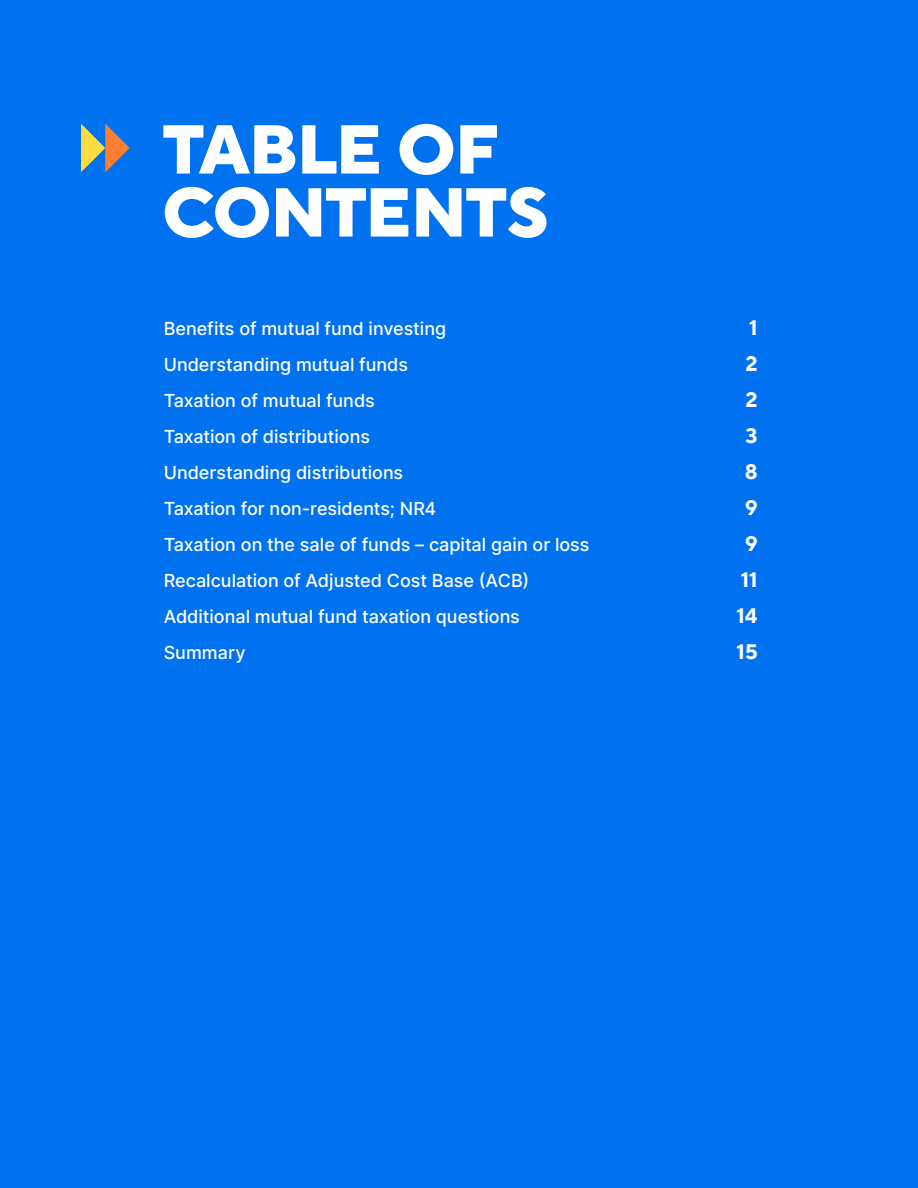
<style>
.page{position:relative;width:918px;height:1188px;background:#0072f0}
.page>*{position:absolute;margin:0;border:0;box-sizing:border-box;transform-origin:0 0}
.t1{font:800 69px/63px "ATBTT Norms";letter-spacing:-.025em;color:#fff}
.t2{font:700 21px "ATBTT Norms";color:#fff}
.t3{font:18px "Inter";color:#fff}
</style>
<div class="page">
<svg style="left:81px;top:124px;width:49px;height:48px"></svg>
<h1 class="t1" style="left:162px;top:119px;width:388px">TABLE OF<br>CONTENTS</h1>
<p class="t3" style="left:164px;top:315px;width:284px">Benefits of mutual fund investing</p>
<p class="t2" style="left:749px;top:312px;width:10px">1</p>
<p class="t3" style="left:164px;top:351px;width:246px">Understanding mutual funds</p>
<p class="t2" style="left:746px;top:348px;width:14px">2</p>
<p class="t3" style="left:164px;top:387px;width:213px">Taxation of mutual funds</p>
<p class="t2" style="left:746px;top:384px;width:14px">2</p>
<p class="t3" style="left:164px;top:423px;width:208px">Taxation of distributions</p>
<p class="t2" style="left:746px;top:420px;width:14px">3</p>
<p class="t3" style="left:164px;top:459px;width:241px">Understanding distributions</p>
<p class="t2" style="left:745px;top:456px;width:14px">8</p>
<p class="t3" style="left:164px;top:495px;width:274px">Taxation for non-residents; NR4</p>
<p class="t2" style="left:745px;top:492px;width:14px">9</p>
<p class="t3" style="left:164px;top:531px;width:427px">Taxation on the sale of funds – capital gain or loss</p>
<p class="t2" style="left:745px;top:528px;width:14px">9</p>
<p class="t3" style="left:164px;top:567px;width:367px">Recalculation of Adjusted Cost Base (ACB)</p>
<p class="t2" style="left:741px;top:564px;width:18px">11</p>
<p class="t3" style="left:164px;top:603px;width:358px">Additional mutual fund taxation questions</p>
<p class="t2" style="left:737px;top:600px;width:23px">14</p>
<p class="t3" style="left:164px;top:639px;width:83px">Summary</p>
<p class="t2" style="left:737px;top:636px;width:23px">15</p>
</div>
